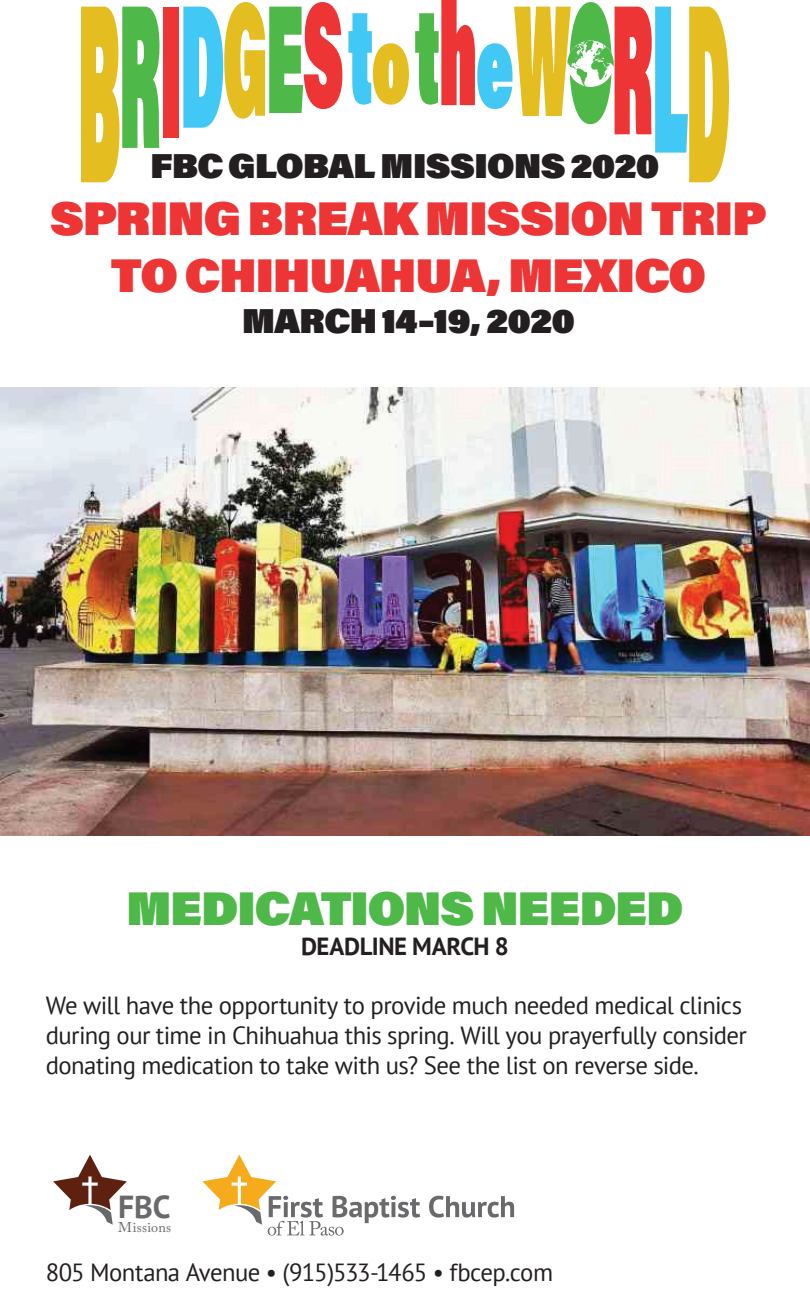
<style>
.page{position:relative;width:810px;height:1296px;background:#fff}
.page>*{position:absolute;margin:0;border:0;box-sizing:border-box;transform-origin:0 0}
.t1{font:900 47.25px/56.7px "Acumin Pro";letter-spacing:-.015em;color:#ed3536;text-align:center}
.t2{font:900 47.25px "Acumin Pro";letter-spacing:-.02em;color:#4eb848}
.t3{font:900 34.65px "Acumin Pro";letter-spacing:-.02em;color:#231f20}
.t4{font:700 31.72px "PT Sans";color:#69696c}
.t5{font:24.75px/29.7px "PT Sans";letter-spacing:-.025em;color:#231f20}
.t6{font:700 24.75px "PT Sans";letter-spacing:-.02em;color:#231f20}
.t7{font:14.17px "Adobe Caslon Pro";letter-spacing:.02em;color:#69696c}
</style>
<div class="page">
<svg style="left:81px;top:7px;width:79px;height:175px"></svg>
<div style="left:163px;top:7px;width:16px;height:130px;background:#ed3536"></div>
<svg style="left:183px;top:2px;width:159px;height:126px"></svg>
<svg style="left:348px;top:13px;width:61px;height:92px"></svg>
<svg style="left:415px;top:0;width:314px;height:182px"></svg>
<svg style="left:53px;top:1155px;width:74px;height:70px"></svg>
<img style="left:0;top:387px;width:810px;height:449px">
<svg style="left:202px;top:1155px;width:218px;height:81px"></svg>
<svg style="left:429px;top:1196px;width:85px;height:22px"></svg>
<h2 class="t3" style="left:151px;top:142px;width:510px">FBC GLOBAL MISSIONS 2020</h2>
<h1 class="t1" style="left:50px;top:188px;width:718px">SPRING BREAK MISSION TRIP<br>TO CHIHUAHUA, MEXICO</h1>
<h2 class="t3" style="left:242px;top:296px;width:334px">MARCH 14–19, 2020</h2>
<h1 class="t2" style="left:126px;top:875px;width:559px">MEDICATIONS NEEDED</h1>
<p class="t6" style="left:301px;top:930px;width:209px">DEADLINE MARCH 8</p>
<p class="t5" style="left:46px;top:990px;width:703px">We will have the opportunity to provide much needed medical clinics during our time in Chihuahua this spring. Will you prayerfully consider donating medication to take with us? See the list on reverse side.</p>
<p class="t4" style="left:118px;top:1185px;width:54px">FBC</p>
<p class="t7" style="left:118px;top:1219px;width:54px">Missions</p>
<p class="t5" style="left:46px;top:1257px;width:509px">805 Montana Avenue • (915)533-1465 • fbcep.com</p>
</div>
